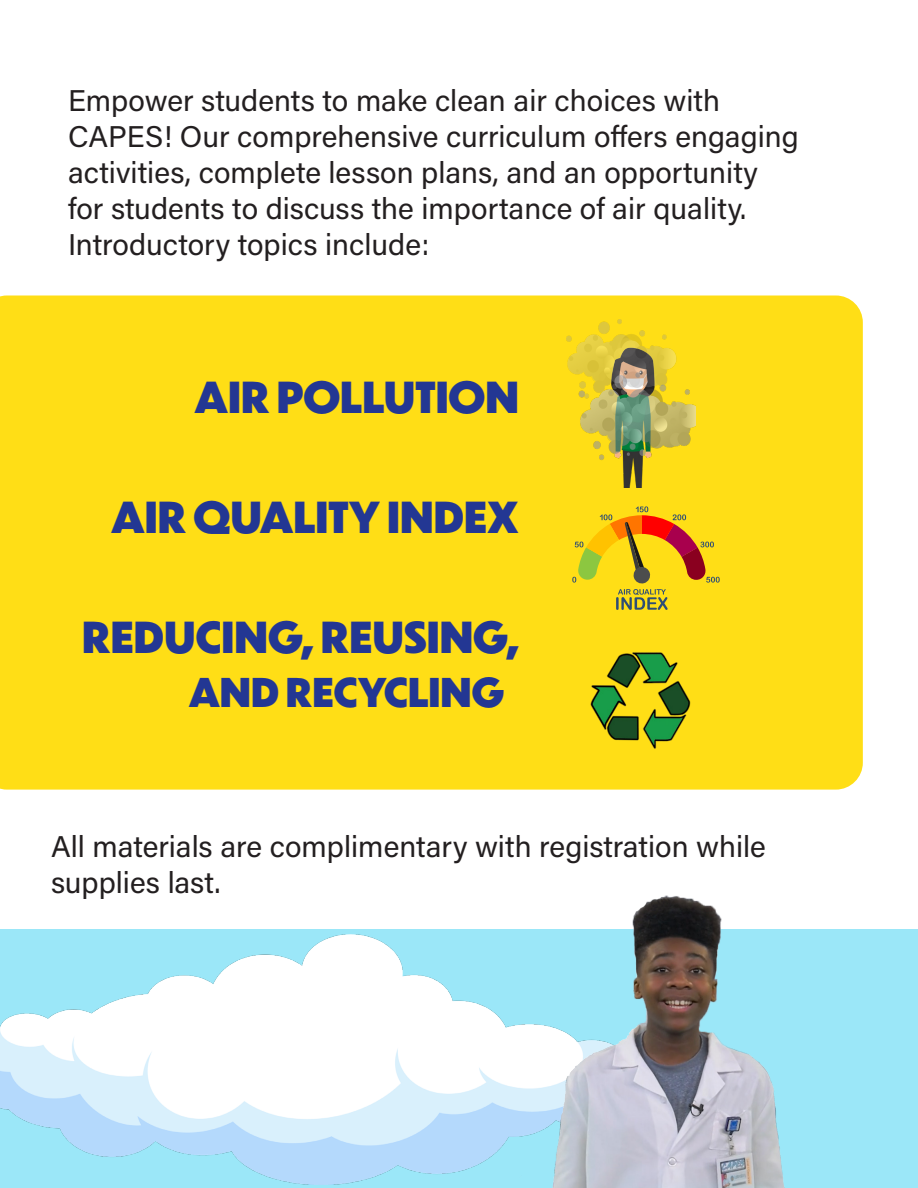
<style>
.page{position:relative;width:918px;height:1188px;background:#fff}
.page>*{position:absolute;margin:0;border:0;box-sizing:border-box;transform-origin:0 0}
.t1{font:800 42px "Dunbar Tall";color:#233793}
.t2{font:800 39px "Dunbar Tall";color:#233793}
.t3{font:30px/36px "Acumin Variable Concept";color:#231f20}
</style>
<div class="page">
<div style="left:0;top:296px;width:863px;height:494px;background:#ffde16"></div>
<svg style="left:572px;top:506px;width:148px;height:104px;background:#e5b71c"></svg>
<img style="left:562px;top:622px;width:158px;height:156px">
<img style="left:567px;top:320px;width:129px;height:167px">
<div style="left:0;top:929px;width:918px;height:259px;background:#9be7f8"></div>
<img style="left:0;top:935px;width:513px;height:250px">
<img style="left:513px;top:896px;width:272px;height:292px">
<p class="t3" style="left:68px;top:81px;width:732px">Empower students to make clean air choices with CAPES! Our comprehensive curriculum offers engaging activities, complete lesson plans, and an opportunity for students to discuss the importance of air quality.<br>Introductory topics include:</p>
<p class="t1" style="left:194px;top:366px;width:326px">AIR POLLUTION</p>
<p class="t1" style="left:111px;top:486px;width:409px">AIR QUALITY INDEX</p>
<p class="t1" style="left:82px;top:606px;width:440px">REDUCING, REUSING,</p>
<p class="t2" style="left:189px;top:663px;width:317px">AND RECYCLING</p>
<p class="t3" style="left:51px;top:828px;width:716px">All materials are complimentary with registration while supplies last.</p>
</div>
